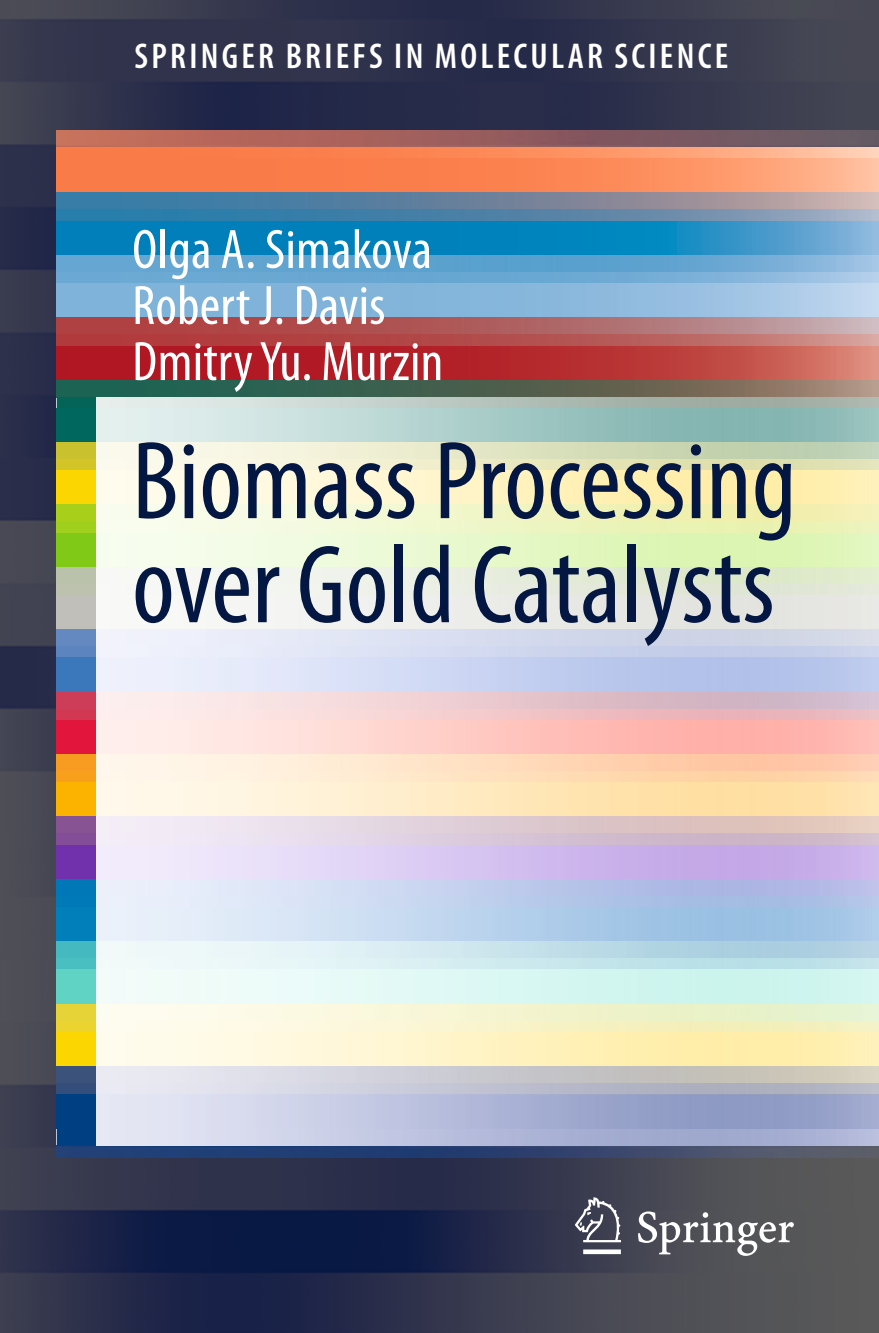
<style>
.page{position:relative;width:879px;height:1333px;background:#fff}
.page>*{position:absolute;margin:0;border:0;box-sizing:border-box;transform-origin:0 0}
.t1{font:condensed 112px/104px "Myriad Pro";color:#041743}
.t2{font:condensed 56px/56px "Myriad Pro";letter-spacing:.005em;color:#fff}
.t3{font:600 condensed 36px "Myriad Pro";letter-spacing:.09em;color:#fff}
</style>
<div class="page">
<img style="left:0;top:0;width:879px;height:1332px">
<img style="left:57px;top:1145px;width:822px;height:12px">
<img style="left:57px;top:1128px;width:39px;height:17px">
<img style="left:57px;top:130px;width:822px;height:278px">
<img style="left:57px;top:221px;width:822px;height:1px">
<img style="left:57px;top:408px;width:39px;height:720px">
<img style="left:57px;top:658px;width:39px;height:1px">
<img style="left:57px;top:896px;width:39px;height:1px">
<img style="left:57px;top:1094px;width:39px;height:1px">
<img style="left:96px;top:397px;width:783px;height:748px">
<img style="left:96px;top:658px;width:783px;height:1px">
<img style="left:96px;top:896px;width:783px;height:1px">
<img style="left:96px;top:1094px;width:783px;height:1px">
<svg style="left:575px;top:1196px;width:219px;height:59px;background:#6a6b73"></svg>
<p class="t3" style="left:135px;top:43px;width:595px">SPRINGER BRIEFS IN MOLECULAR SCIENCE</p>
<p class="t2" style="left:132px;top:226px;width:313px">Olga A. Simakova<br>Robert J. Davis<br>Dmitry Yu. Murzin</p>
<h1 class="t1" style="left:132px;top:439px;width:666px">Biomass Processing over Gold Catalysts</h1>
</div>
